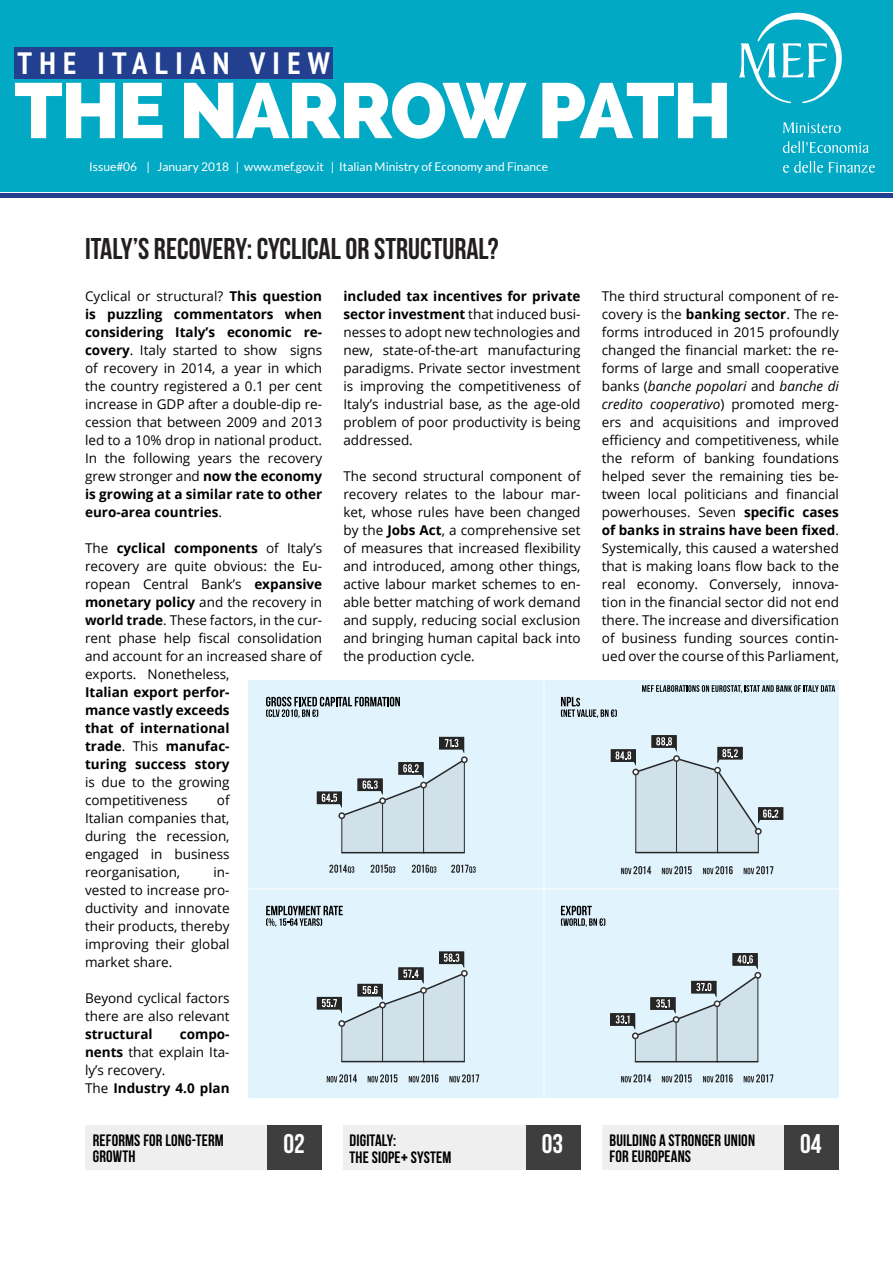
<style>
.page{position:relative;width:893px;height:1263px;background:#fff}
.page>*{position:absolute;margin:0;border:0;box-sizing:border-box;transform-origin:0 0}
.t1{font:800 78px "Raleway";letter-spacing:-.02em;color:#fff}
.t2{font:700 condensed 30.75px "PT Sans";letter-spacing:.24em;color:#fff}
.t3{font:30px "Bebas Neue";color:#231f20}
.t4{font:27px "Bebas Neue";color:#fff}
.t5{font:16.5px/16.5px "Bebas Neue";letter-spacing:.01em;color:#000}
.Normal_text{font:13.5px/18px "Open Sans";color:#000;text-align:justify}
.Normal_text-2{font:700 13.5px "Open Sans";color:#000}
.t6{font:12px "Lato";color:#fff}
.s1{font-weight:700}
.s2{font-weight:400}
.s3{font-family:"PT Sans";font-weight:700;font-stretch:condensed}
.s4{font-style:italic}
</style>
<div class="page">
<div style="left:0;top:0;width:893px;height:191px;background:#01a9c4"></div>
<svg style="left:783px;top:122px;width:58px;height:11px"></svg>
<svg style="left:783px;top:141px;width:85px;height:12px"></svg>
<svg style="left:783px;top:161px;width:92px;height:12px"></svg>
<svg style="left:739px;top:13px;width:103px;height:90px"></svg>
<div style="left:15px;top:47px;width:318px;height:32px;background:#234090"></div>
<div style="left:602px;top:1125px;width:182px;height:44px;background:#e9e9e9"></div>
<div style="left:784px;top:1125px;width:55px;height:44px;background:#3e3e3f"></div>
<div style="left:343px;top:1125px;width:183px;height:44px;background:#e9e9e9"></div>
<div style="left:526px;top:1125px;width:55px;height:44px;background:#3e3e3f"></div>
<div style="left:85px;top:1125px;width:182px;height:44px;background:#e9e9e9"></div>
<div style="left:267px;top:1125px;width:55px;height:44px;background:#3e3e3f"></div>
<div style="left:0;top:193px;width:893px;height:5px;background:#234090"></div>
<div style="left:249px;top:680px;width:590px;height:417px;background:#e1f4fe"></div>
<hr style="left:544px;top:680px;width:1px;height:417px;background:#fff">
<hr style="left:249px;top:888px;width:590px;height:1px;background:#fff">
<svg style="left:329px;top:864px;width:25px;height:9px"></svg>
<svg style="left:371px;top:864px;width:24px;height:9px"></svg>
<svg style="left:412px;top:864px;width:24px;height:9px"></svg>
<svg style="left:451px;top:864px;width:25px;height:9px"></svg>
<div style="left:461px;top:756px;width:7px;height:7px;border:2px solid #333;border-radius:50%"></div>
<svg style="left:317px;top:737px;width:150px;height:116px;background:#c8d8e0"></svg>
<div style="left:420px;top:782px;width:7px;height:6px;border:1px solid #333;border-radius:50%"></div>
<div style="left:754px;top:972px;width:7px;height:7px;border:2px solid #333;border-radius:50%"></div>
<svg style="left:610px;top:953px;width:150px;height:109px;background:#c8d8e0"></svg>
<div style="left:714px;top:1000px;width:6px;height:7px;border:1px solid #333;border-radius:50%"></div>
<hr style="left:342px;top:1061px;width:82px;height:1px;background:#262626">
<div style="left:461px;top:970px;width:7px;height:7px;border:2px solid #333;border-radius:50%"></div>
<hr style="left:424px;top:1061px;width:40px;height:1px;background:#262626">
<svg style="left:317px;top:951px;width:150px;height:110px;background:#c7d7e0"></svg>
<div style="left:420px;top:987px;width:7px;height:7px;border:1px solid #333;border-radius:50%"></div>
<hr style="left:636px;top:852px;width:82px;height:1px;background:#262626">
<hr style="left:717px;top:852px;width:41px;height:1px;background:#262626">
<svg style="left:611px;top:735px;width:172px;height:117px;background:#cadae3"></svg>
<div style="left:714px;top:767px;width:7px;height:6px;border:1px solid #333;border-radius:50%"></div>
<svg style="left:621px;top:866px;width:30px;height:8px"></svg>
<svg style="left:662px;top:866px;width:30px;height:8px"></svg>
<svg style="left:703px;top:866px;width:30px;height:8px"></svg>
<svg style="left:744px;top:866px;width:29px;height:8px"></svg>
<svg style="left:621px;top:1074px;width:30px;height:8px"></svg>
<svg style="left:662px;top:1074px;width:30px;height:8px"></svg>
<svg style="left:703px;top:1074px;width:30px;height:8px"></svg>
<svg style="left:744px;top:1074px;width:29px;height:8px"></svg>
<svg style="left:266px;top:697px;width:134px;height:21px;background:#9daab1"></svg>
<svg style="left:642px;top:685px;width:193px;height:8px;background:#859096"></svg>
<svg style="left:266px;top:906px;width:77px;height:21px;background:#939fa6"></svg>
<svg style="left:561px;top:697px;width:56px;height:21px"></svg>
<svg style="left:561px;top:906px;width:44px;height:21px"></svg>
<svg style="left:327px;top:1074px;width:30px;height:8px"></svg>
<svg style="left:368px;top:1074px;width:29px;height:8px"></svg>
<svg style="left:409px;top:1074px;width:29px;height:8px"></svg>
<svg style="left:449px;top:1074px;width:30px;height:8px"></svg>
<p class="t2" style="left:18px;top:43px;width:314px">THE ITALIAN VIEW</p>
<p class="t1" style="left:14px;top:65px;width:719px">THE NARROW PATH</p>
<p class="t6" style="left:89px;top:160px;width:460px">Issue#06 | January 2018 | www.mef.gov.it | Italian Ministry of Economy and Finance</p>
<p class="t3" style="left:85px;top:232px;width:415px">ITALY’S RECOVERY: CYCLICAL OR STRUCTURAL?</p>
<p class="Normal_text" style="left:85px;top:286px;width:239px">Cyclical or structural? <span class="s1">This question is puzzling commentators when considering Italy’s economic re&shy;covery</span>. Italy started to show signs of recovery in 2014, a year in which the country registered a 0.1 per cent increase in GDP after a double-dip re&shy;cession that between 2009 and 2013 led to a 10% drop in national product.<br>In the following years the recovery grew stronger and <span class="s1">now the economy is growing at a similar rate to other euro-area countries</span>.</p>
<p class="Normal_text" style="left:85px;top:538px;width:239px;text-align:left">The <span class="s1">cyclical components</span> of Italy’s recovery are quite obvious: the Eu&shy;ropean Central Bank’s <span class="s1">expansive monetary policy</span> and the recovery in <span class="s1">world trade</span>. These factors, in the cur&shy;rent phase help fiscal consolidation and account for an increased share of exports. Nonetheless,<br><span class="s1">Italian export perfor-<br>mance vastly exceeds<br>that of international<br>trade</span>. This <span class="s1">manufac-<br>turing success story<br></span>is due to the growing competitiveness</p>
<p class="Normal_text" style="left:85px;top:790px;width:146px;text-indent:132px">of Italian companies that, during the recession, engaged in business reorganisation,</p>
<p class="Normal_text" style="left:85px;top:862px;width:146px;text-indent:129px">in&shy;vested to increase pro&shy;ductivity and innovate their products, thereby improving their global market share.</p>
<p class="Normal_text" style="left:85px;top:988px;width:146px">Beyond cyclical factors there are also relevant <span class="s1">structural</span></p>
<p class="Normal_text" style="left:85px;top:1024px;width:146px;text-indent:95px"><span class="s1">compo&shy;nents</span> that explain Ita&shy;ly’s recovery.</p>
<p class="Normal_text-2" style="left:85px;top:1078px;width:146px"><span class="s2">The</span> Industry 4.0 plan</p>
<p class="t5" style="left:93px;top:1132px;width:132px">REFORMS FOR LONG-TERM<br>GROWTH</p>
<p class="t4" style="left:283px;top:1129px;width:23px">02</p>
<p class="Normal_text" style="left:343px;top:286px;width:239px"><span class="s1">included tax incentives for private sector investment</span> that induced busi&shy;nesses to adopt new technologies and new, state-of-the-art manufacturing paradigms. Private sector investment is improving the competitiveness of Italy’s industrial base, as the age-old problem of poor productivity is being addressed.</p>
<p class="Normal_text" style="left:343px;top:466px;width:239px">The second structural component of recovery relates to the labour mar&shy;ket, whose rules have been changed by the <span class="s1">Jobs Act</span>, a comprehensive set of measures that increased flexibility and introduced, among other things, active labour market schemes to en&shy;able better matching of work demand and supply, reducing social exclusion and bringing human capital back into the production cycle.</p>
<p class="t5" style="left:350px;top:1132px;width:103px">DIGITALY:<br>THE SIOPE<span class="s3">+</span> SYSTEM</p>
<p class="t4" style="left:542px;top:1129px;width:23px">03</p>
<p class="Normal_text" style="left:602px;top:286px;width:239px">The third structural component of re&shy;covery is the <span class="s1">banking sector</span>. The re&shy;forms introduced in 2015 profoundly changed the financial market: the re&shy;forms of large and small cooperative banks (<span class="s4">banche popolari</span> and <span class="s4">banche di credito cooperativo</span>) promoted merg&shy;ers and acquisitions and improved efficiency and competitiveness, while the reform of banking foundations helped sever the remaining ties be&shy;tween local politicians and financial powerhouses. Seven <span class="s1">specific cases of banks in strains have been fixed</span>.<br>Systemically, this caused a watershed that is making loans flow back to the real economy. Conversely, innova&shy;tion in the financial sector did not end there. The increase and diversification of business funding sources contin&shy;ued over the course of this Parliament,</p>
<p class="t5" style="left:610px;top:1132px;width:147px">BUILDING A STRONGER UNION<br>FOR EUROPEANS</p>
<p class="t4" style="left:800px;top:1129px;width:23px">04</p>
</div>
